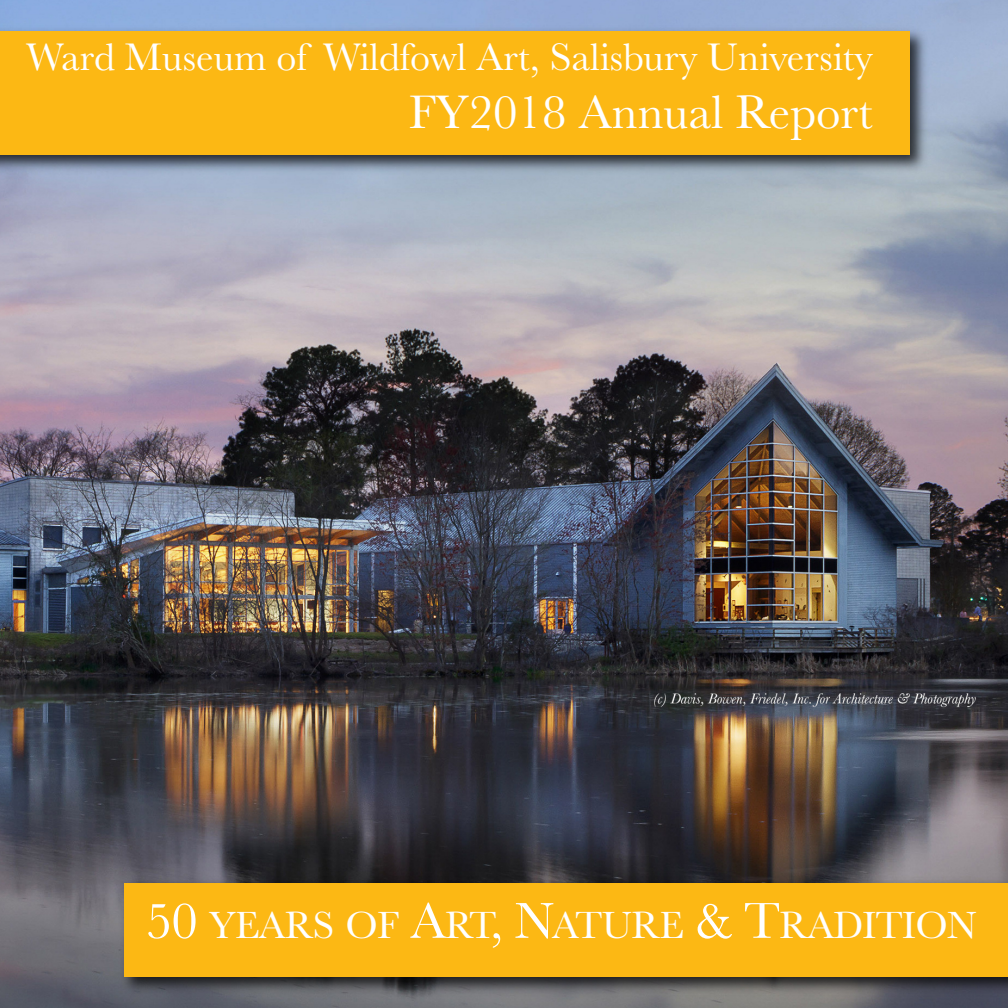
<style>
.page{position:relative;width:1008px;height:1008px;background:#fff}
.page>*{position:absolute;margin:0;border:0;box-sizing:border-box;transform-origin:0 0}
.t1{font:48.82px "Baskerville";color:#fff}
.t2{font:39.9px "Baskerville";color:#fff}
.t3{font:39.38px "Baskerville";letter-spacing:-.02em;color:#fff}
.s1{font-size:52.5px}
</style>
<div class="page">
<img style="left:0;top:0;width:1008px;height:1008px">
<img style="left:117px;top:875px;width:891px;height:124px">
<div style="left:124px;top:883px;width:884px;height:93px;background:#fcb814"></div>
<img style="left:0;top:24px;width:933px;height:154px">
<div style="left:0;top:32px;width:910px;height:123px;background:#fcb814"></div>
<p class="t2" style="left:26px;top:44px;width:848px">Ward Museum of Wildfowl Art, Salisbury University</p>
<p class="t1" style="left:409px;top:96px;width:465px">FY2018 Annual Report</p>
<p class="t3" style="left:146px;top:912px;width:832px"><span class="s1">50</span> YEARS OF <span class="s1">A</span>RT<span class="s1">, N</span>ATURE <span class="s1">&amp; T</span>RADITION</p>
</div>
